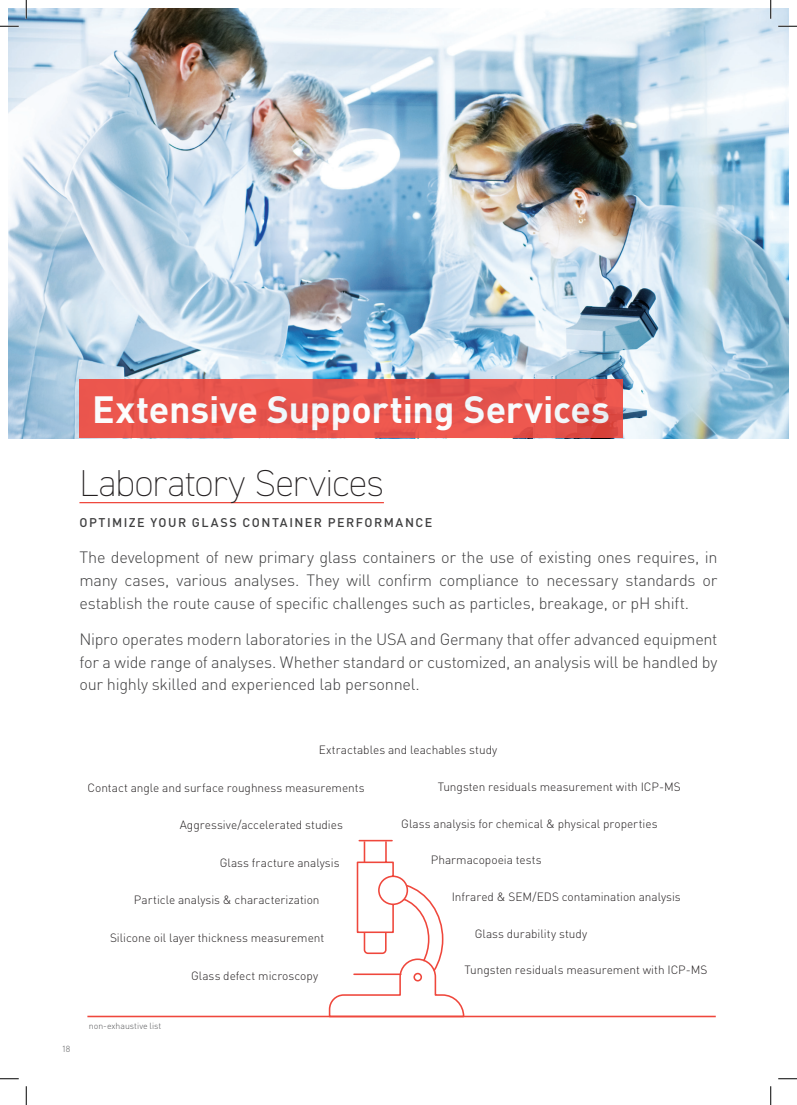
<style>
.page{position:relative;width:797px;height:1105px;background:#fff}
.page>*{position:absolute;margin:0;border:0;box-sizing:border-box;transform-origin:0 0}
.t1{font:700 37.5px "DIN Pro";letter-spacing:-.005em;color:#fff}
.t2{font:200 37.5px "DIN2014";letter-spacing:-.005em;color:#231f20}
.t3{font:300 16.25px/22.5px "DIN Pro";letter-spacing:-.015em;color:#3e3e3f;text-align:justify}
.t4{font:500 12.5px "DIN Pro";letter-spacing:.115em;color:#3e3e3f}
.t5{font:300 11.88px "DIN Pro";color:#231f20}
.t6{font:300 8.75px "DIN Pro";letter-spacing:-.005em;color:#57585a}
</style>
<div class="page">
<img style="left:9px;top:9px;width:779px;height:429px">
<hr style="left:79px;top:502px;width:305px;height:1px;background:#ef473c">
<svg style="left:79px;top:379px;width:544px;height:59px;background:#e7544c"></svg>
<hr style="left:87px;top:1016px;width:628px;height:1px;background:#ef473c">
<svg style="left:328px;top:840px;width:137px;height:178px"></svg>
<svg style="left:0;top:25px;width:19px;height:2px"></svg>
<svg style="left:778px;top:25px;width:19px;height:2px"></svg>
<svg style="left:0;top:1078px;width:19px;height:1px"></svg>
<svg style="left:778px;top:1078px;width:19px;height:1px"></svg>
<svg style="left:25px;top:0;width:2px;height:19px"></svg>
<svg style="left:25px;top:1086px;width:2px;height:19px"></svg>
<svg style="left:770px;top:0;width:1px;height:19px"></svg>
<svg style="left:770px;top:1086px;width:1px;height:19px"></svg>
<h1 class="t1" style="left:92px;top:378px;width:519px">Extensive Supporting Services</h1>
<h1 class="t2" style="left:79px;top:461px;width:306px">Laboratory Services</h1>
<p class="t4" style="left:79px;top:512px;width:354px">OPTIMIZE YOUR GLASS CONTAINER PERFORMANCE</p>
<p class="t3" style="left:79px;top:545px;width:639px">The development of new primary glass containers or the use of existing ones requires, in many cases, various analyses. They will confirm compliance to necessary standards or establish the route cause of specific challenges such as particles, breakage, or pH shift.</p>
<p class="t3" style="left:79px;top:627px;width:639px">Nipro operates modern laboratories in the USA and Germany that offer advanced equipment for a wide range of analyses. Whether standard or customized, an analysis will be handled by our highly skilled and experienced lab personnel.</p>
<p class="t6" style="left:62px;top:1042px;width:10px">18</p>
<p class="t5" style="left:319px;top:741px;width:180px">Extractables and leachables study</p>
<p class="t5" style="left:87px;top:778px;width:279px">Contact angle and surface roughness measurements</p>
<p class="t5" style="left:438px;top:778px;width:244px">Tungsten residuals measurement with ICP-MS</p>
<p class="t5" style="left:180px;top:816px;width:165px">Aggressive/accelerated studies</p>
<p class="t5" style="left:401px;top:814px;width:258px">Glass analysis for chemical &amp; physical properties</p>
<p class="t5" style="left:220px;top:853px;width:121px">Glass fracture analysis</p>
<p class="t5" style="left:431px;top:851px;width:112px">Pharmacopoeia tests</p>
<p class="t5" style="left:134px;top:891px;width:187px">Particle analysis &amp; characterization</p>
<p class="t5" style="left:451px;top:887px;width:231px">Infrared &amp; SEM/EDS contamination analysis</p>
<p class="t5" style="left:110px;top:928px;width:216px">Silicone oil layer thickness measurement</p>
<p class="t6" style="left:89px;top:1019px;width:74px">non-exhaustive list</p>
<p class="t5" style="left:191px;top:966px;width:128px">Glass defect microscopy</p>
<p class="t5" style="left:474px;top:924px;width:114px">Glass durability study</p>
<p class="t5" style="left:464px;top:961px;width:244px">Tungsten residuals measurement with ICP-MS</p>
</div>
